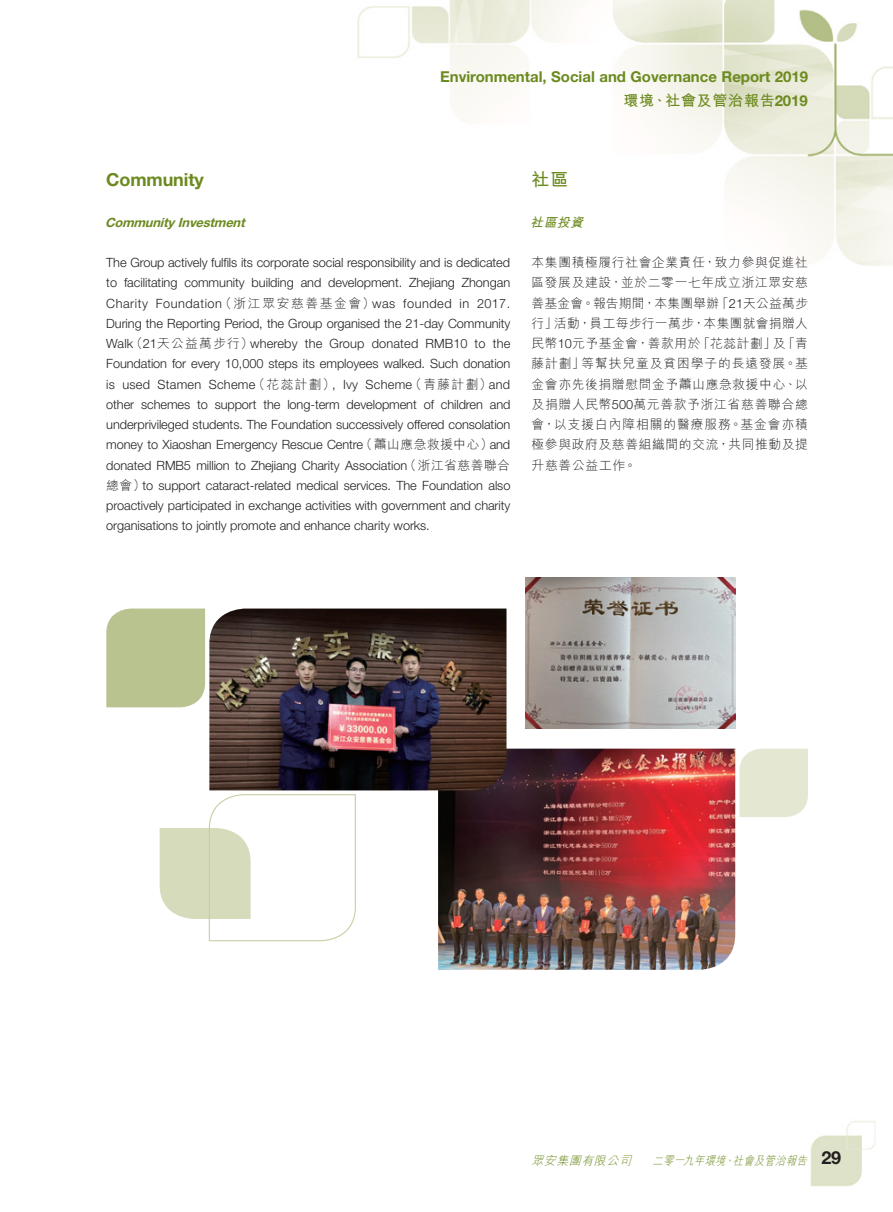
<style>
.page{position:relative;width:893px;height:1212px;background:#fff}
.page>*{position:absolute;margin:0;border:0;box-sizing:border-box;transform-origin:0 0}
.Heading_2{font:700 18px "Helvetica Neue LT Std";letter-spacing:-.005em;color:#6c8a1f}
.C_Heading_2{font:700 18px "M Hei HK";color:#6c8a1f}
.t1{font:700 15px "Helvetica Neue LT Std";color:#6c8a1f}
.t2{font:700 15px "M Hei HK";letter-spacing:.05em;color:#6c8a1f}
.Body_Text{font:300 12.75px/20.2px "Helvetica Neue LT Std";letter-spacing:-.005em;color:#231f20;text-align:justify}
.C_Body_Text{font:300 12.75px/20.2px "M Hei HK";letter-spacing:.06em;color:#231f20;text-align:justify}
.Heading_3{font:italic 700 12.75px "Helvetica Neue LT Std";color:#6c8a1f}
.C_Heading_3{font:italic 700 12.75px "M Hei HK";color:#6c8a1f}
.t3{font:italic 300 12px "M Hei HK";color:#6c8a1f;scale:.85 1}
.t4{font:italic 300 12px "M Hei HK";color:#6c8a1f}
.s1{font-family:"Helvetica Neue LT Std"}
.s2{font-family:"M Hei HK"}
.s3{font-family:"Helvetica Neue LT Std";font-weight:700;font-style:normal;font-size:18px;color:#231f20}
</style>
<div class="page">
<img style="left:106px;top:0;width:787px;height:1187px">
<div style="left:739px;top:749px;width:69px;height:68px;background:#e4e7d1"></div>
<img style="left:438px;top:749px;width:297px;height:221px">
<img style="left:209px;top:608px;width:297px;height:182px">
<div style="left:106px;top:608px;width:99px;height:99px;background:#b8c38f"></div>
<img style="left:526px;top:577px;width:209px;height:151px">
<svg style="left:160px;top:793px;width:196px;height:149px"></svg>
<p class="t1" style="left:440px;top:67px;width:369px">Environmental, Social and Governance Report 2019</p>
<p class="t2" style="left:623px;top:89px;width:186px">環境、社會及管治報告<span class="s1">2019</span></p>
<p class="Heading_2" style="left:106px;top:169px;width:99px">Community</p>
<p class="Heading_3" style="left:105px;top:214px;width:145px">Community Investment</p>
<p class="Body_Text" style="left:106px;top:252px;width:406px">The Group actively fulfils its corporate social responsibility and is dedicated to facilitating community building and development. Zhejiang Zhongan Charity Foundation<span class="s2">（浙江眾安慈善基金會）</span>was founded in 2017.<br>During the Reporting Period, the Group organised the 21-day Community Walk<span class="s2">（</span>21<span class="s2">天公益萬步行）</span>whereby the Group donated RMB10 to the Foundation for every 10,000 steps its employees walked. Such donation is used Stamen Scheme<span class="s2">（花蕊計劃）</span>, Ivy Scheme<span class="s2">（青藤計劃）</span>and other schemes to support the long-term development of children and underprivileged students. The Foundation successively offered consolation money to Xiaoshan Emergency Rescue Centre<span class="s2">（蕭山應急救援中心）</span>and donated RMB5 million to Zhejiang Charity Association<span class="s2">（浙江省慈善聯合總會）</span>to support cataract-related medical services. The Foundation also proactively participated in exchange activities with government and charity organisations to jointly promote and enhance charity works.</p>
<p class="C_Heading_2" style="left:531px;top:166px;width:38px">社區</p>
<p class="C_Heading_3" style="left:530px;top:213px;width:59px">社區投資</p>
<p class="C_Body_Text" style="left:531px;top:252px;width:278px">本集團積極履行社會企業責任，致力參與促進社區發展及建設，並於二零一七年成立浙江眾安慈善基金會。報告期間，本集團舉辦「<span class="s1">21</span>天公益萬步行」活動，員工每步行一萬步，本集團就會捐贈人民幣<span class="s1">10</span>元予基金會，善款用於「花蕊計劃」及「青藤計劃」等幫扶兒童及貧困學子的長遠發展。基金會亦先後捐贈慰問金予蕭山應急救援中心、以及捐贈人民幣<span class="s1">500</span>萬元善款予浙江省慈善聯合總會，以支援白內障相關的醫療服務。基金會亦積極參與政府及慈善組織間的交流，共同推動及提升慈善公益工作。</p>
<p class="t4" style="left:531px;top:1154px;width:104px">眾安集團有限公司</p>
<p class="t3" style="left:652px;top:1154px;width:224px">二零一九年環境、社會及管治報告 <span class="s3">2 9</span></p>
</div>
